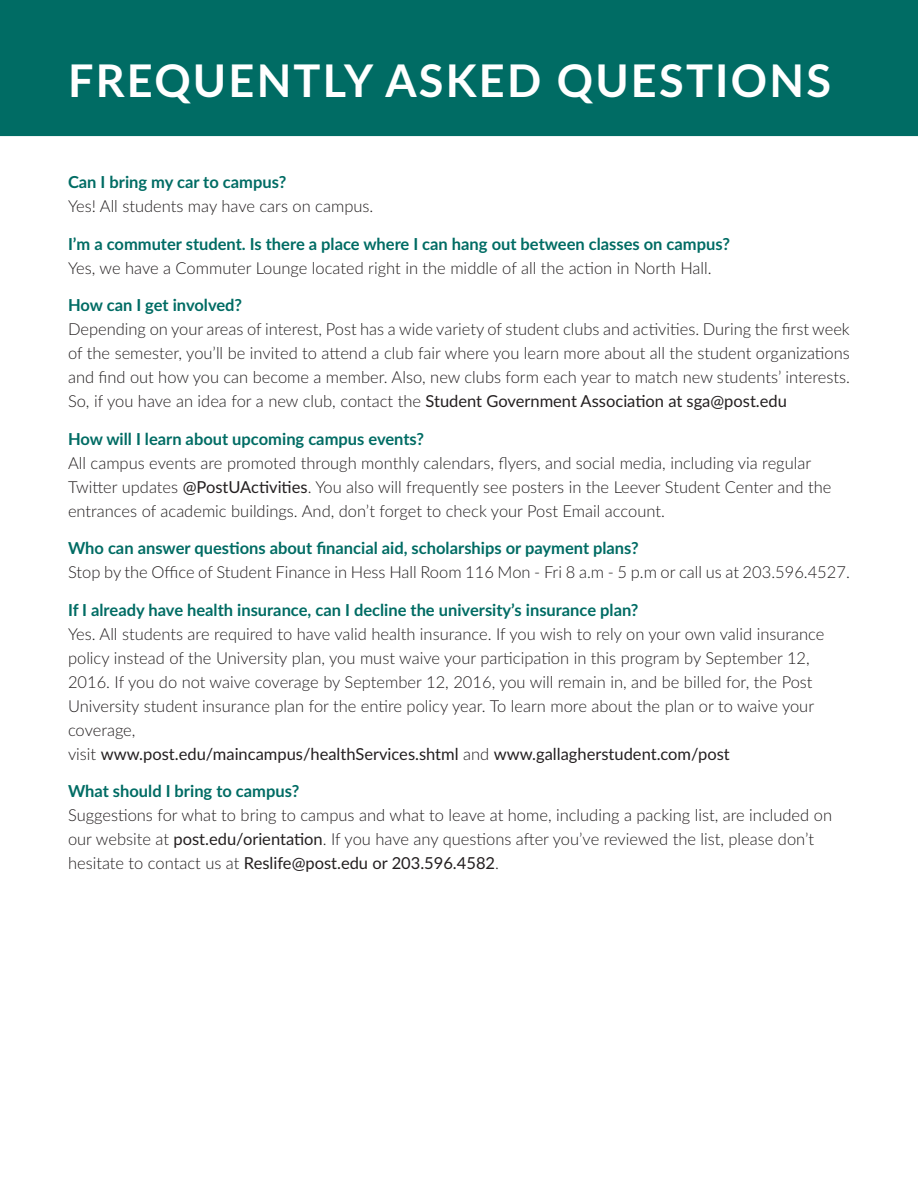
<style>
.page{position:relative;width:918px;height:1188px;background:#fff}
.page>*{position:absolute;margin:0;border:0;box-sizing:border-box;transform-origin:0 0}
.t1{font:700 45px "Lato";letter-spacing:.05em;color:#fff}
.t2{font:300 16.5px/24px "Lato";color:#231f20}
.t3{font:700 16.5px "Lato";color:#006c64}
.s1{font-weight:400}
.s2{font-weight:700;color:#006c64}
</style>
<div class="page">
<div style="left:0;top:0;width:918px;height:136px;background:#006c64"></div>
<p class="t1" style="left:68px;top:47px;width:764px">FREQUENTLY ASKED QUESTIONS</p>
<p class="t3" style="left:68px;top:170px;width:220px">Can I bring my car to campus?</p>
<p class="t2" style="left:68px;top:194px;width:307px">Yes! All students may have cars on campus.</p>
<p class="t3" style="left:68px;top:232px;width:663px">I’m a commuter student. Is there a place where I can hang out between classes on campus?</p>
<p class="t2" style="left:68px;top:255px;width:645px">Yes, we have a Commuter Lounge located right in the middle of all the action in North Hall.</p>
<p class="t3" style="left:68px;top:293px;width:176px">How can I get involved?</p>
<p class="t2" style="left:68px;top:317px;width:783px;text-align:justify">Depending on your areas of interest, Post has a wide variety of student clubs and activities. During the first week of the semester, you’ll be invited to attend a club fair where you learn more about all the student organizations and find out how you can become a member. Also, new clubs form each year to match new students’ interests.<br>So, if you have an idea for a new club, contact the <span class="s1">Student Government Association at sga@post.edu</span></p>
<p class="t3" style="left:68px;top:427px;width:358px">How will I learn about upcoming campus events?</p>
<p class="t2" style="left:68px;top:450px;width:765px">All campus events are promoted through monthly calendars, flyers, and social media, including via regular<br>Twitter updates <span class="s1">@PostUActivities</span>. You also will frequently see posters in the Leever Student Center and the entrances of academic buildings. And, don’t forget to check your Post Email account.</p>
<p class="t2" style="left:68px;top:536px;width:783px"><span class="s2">Who can answer questions about financial aid, scholarships or payment plans?<br></span>Stop by the Office of Student Finance in Hess Hall Room 116 Mon - Fri 8 a.m - 5 p.m or call us at 203.596.4527.</p>
<p class="t3" style="left:68px;top:598px;width:572px">If I already have health insurance, can I decline the university’s insurance plan?</p>
<p class="t2" style="left:68px;top:621px;width:758px">Yes. All students are required to have valid health insurance. If you wish to rely on your own valid insurance policy instead of the University plan, you must waive your participation in this program by September 12, 2016. If you do not waive coverage by September 12, 2016, you will remain in, and be billed for, the Post University student insurance plan for the entire policy year. To learn more about the plan or to waive your coverage,<br>visit <span class="s1">www.post.edu/maincampus/healthServices.shtml</span> and <span class="s1">www.gallagherstudent.com/post</span></p>
<p class="t3" style="left:68px;top:779px;width:233px">What should I bring to campus?</p>
<p class="t2" style="left:68px;top:803px;width:766px">Suggestions for what to bring to campus and what to leave at home, including a packing list, are included on our website at <span class="s1">post.edu/orientation</span>. If you have any questions after you’ve reviewed the list, please don’t hesitate to contact us at <span class="s1">Reslife@post.edu or 203.596.4582</span>.</p>
</div>
